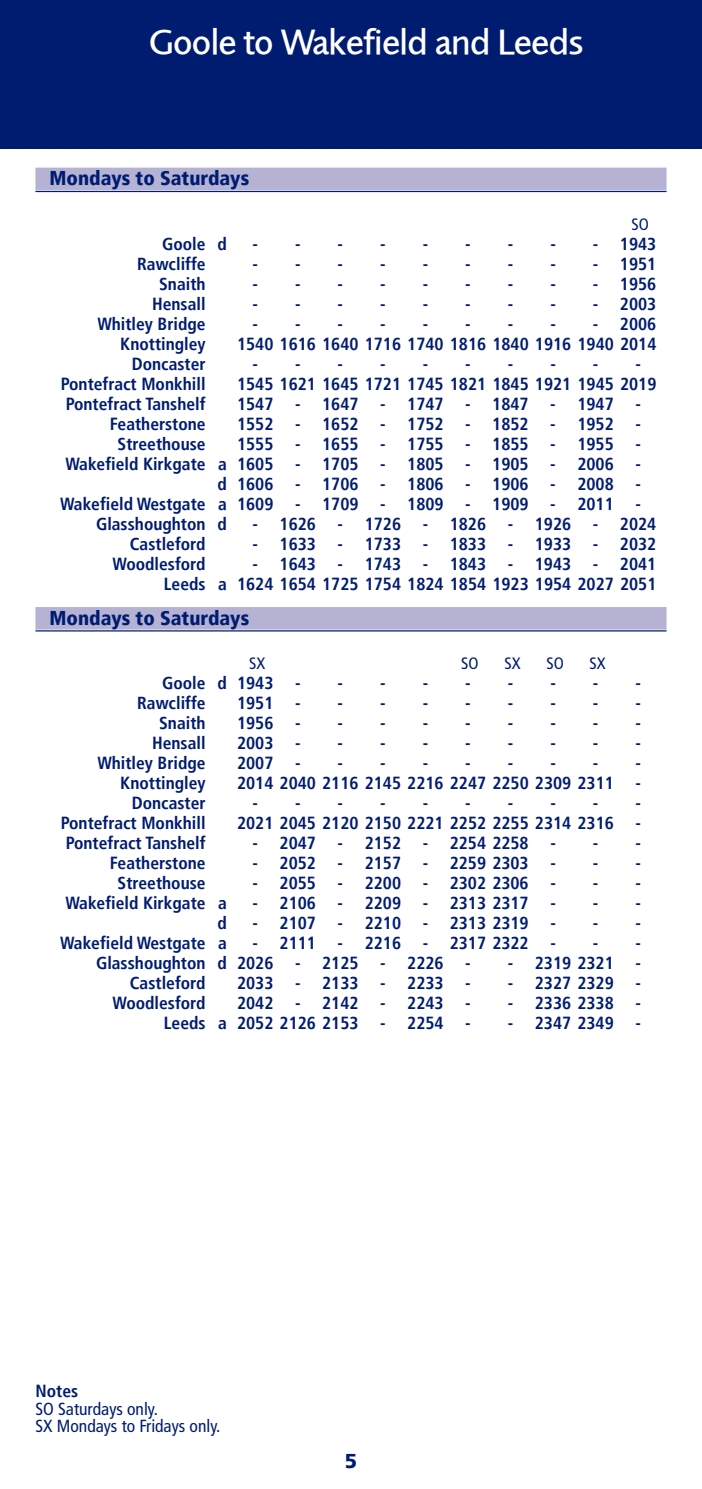
<style>
.page{position:relative;width:702px;height:1489px;background:#fff}
.page>*{position:absolute;margin:0;border:0;box-sizing:border-box;transform-origin:0 0}
.Table_Head{font:500 36.25px "Foundry Sans";letter-spacing:-.02em;color:#fff}
.Day_Head_Mon_-_Sat{font:900 condensed 20px "Frutiger LT";color:#001c70}
.t1{font:900 20px "Frutiger LT";color:#001c70}
.Table_Text{font:700 condensed 17.5px "Frutiger LT";color:#001c70}
.Notes{font:condensed 17.5px "Frutiger LT";color:#001c70}
.Notes_Head{font:700 condensed 17.5px "Frutiger LT";color:#001c70}
.Codes_-_Medium{font:condensed 16.5px "Frutiger LT";color:#001c70}
</style>
<div class="page">
<div style="left:0;top:0;width:702px;height:149px;background:#001c70"></div>
<div style="left:35px;top:168px;width:631px;height:22px;background:#b5b2d4"></div>
<hr style="left:35px;top:191px;width:631px;height:1px;background:#001c70">
<div style="left:35px;top:607px;width:631px;height:22px;background:#b5b2d4"></div>
<hr style="left:35px;top:630px;width:631px;height:1px;background:#001c70">
<p class="Table_Head" style="left:149px;top:21px;width:436px">Goole to Wakefield and Leeds</p>
<p class="Day_Head_Mon_-_Sat" style="left:50px;top:166px;width:201px">Mondays to Saturdays</p>
<p class="Codes_-_Medium" style="left:631px;top:214px;width:19px">SO</p>
<p class="Table_Text" style="left:162px;top:233px;width:66px">Goole d</p>
<p class="Table_Text" style="left:252px;top:233px;width:50px">- -</p>
<p class="Table_Text" style="left:337px;top:233px;width:50px">- -</p>
<p class="Table_Text" style="left:422px;top:233px;width:50px">- -</p>
<p class="Table_Text" style="left:508px;top:233px;width:50px">- -</p>
<p class="Table_Text" style="left:593px;top:233px;width:65px">- 1943</p>
<p class="Table_Text" style="left:137px;top:253px;width:70px">Rawcliffe</p>
<p class="Table_Text" style="left:252px;top:253px;width:50px">- -</p>
<p class="Table_Text" style="left:337px;top:253px;width:50px">- -</p>
<p class="Table_Text" style="left:422px;top:253px;width:50px">- -</p>
<p class="Table_Text" style="left:508px;top:253px;width:50px">- -</p>
<p class="Table_Text" style="left:593px;top:253px;width:65px">- 1951</p>
<p class="Table_Text" style="left:159px;top:273px;width:48px">Snaith</p>
<p class="Table_Text" style="left:252px;top:273px;width:50px">- -</p>
<p class="Table_Text" style="left:337px;top:273px;width:50px">- -</p>
<p class="Table_Text" style="left:422px;top:273px;width:50px">- -</p>
<p class="Table_Text" style="left:508px;top:273px;width:50px">- -</p>
<p class="Table_Text" style="left:593px;top:273px;width:65px">- 1956</p>
<p class="Table_Text" style="left:152px;top:293px;width:55px">Hensall</p>
<p class="Table_Text" style="left:252px;top:293px;width:50px">- -</p>
<p class="Table_Text" style="left:337px;top:293px;width:50px">- -</p>
<p class="Table_Text" style="left:422px;top:293px;width:50px">- -</p>
<p class="Table_Text" style="left:508px;top:293px;width:50px">- -</p>
<p class="Table_Text" style="left:593px;top:293px;width:65px">- 2003</p>
<p class="Table_Text" style="left:98px;top:313px;width:109px">Whitley Bridge</p>
<p class="Table_Text" style="left:252px;top:313px;width:50px">- -</p>
<p class="Table_Text" style="left:337px;top:313px;width:50px">- -</p>
<p class="Table_Text" style="left:422px;top:313px;width:50px">- -</p>
<p class="Table_Text" style="left:508px;top:313px;width:50px">- -</p>
<p class="Table_Text" style="left:593px;top:313px;width:65px">- 2006</p>
<p class="Table_Text" style="left:120px;top:333px;width:87px">Knottingley</p>
<p class="Table_Text" style="left:237px;top:333px;width:421px">1540 1616 1640 1716 1740 1816 1840 1916 1940 2014</p>
<p class="Table_Text" style="left:132px;top:353px;width:75px">Doncaster</p>
<p class="Table_Text" style="left:252px;top:353px;width:50px">- -</p>
<p class="Table_Text" style="left:337px;top:353px;width:50px">- -</p>
<p class="Table_Text" style="left:422px;top:353px;width:50px">- -</p>
<p class="Table_Text" style="left:508px;top:353px;width:50px">- -</p>
<p class="Table_Text" style="left:593px;top:353px;width:50px">- -</p>
<p class="Table_Text" style="left:61px;top:373px;width:146px">Pontefract Monkhill</p>
<p class="Table_Text" style="left:237px;top:373px;width:421px">1545 1621 1645 1721 1745 1821 1845 1921 1945 2019</p>
<p class="Table_Text" style="left:66px;top:393px;width:141px">Pontefract Tanshelf</p>
<p class="Table_Text" style="left:237px;top:393px;width:405px">1547 - 1647 - 1747 - 1847 - 1947 -</p>
<p class="Table_Text" style="left:110px;top:413px;width:97px">Featherstone</p>
<p class="Table_Text" style="left:237px;top:413px;width:405px">1552 - 1652 - 1752 - 1852 - 1952 -</p>
<p class="Table_Text" style="left:118px;top:433px;width:89px">Streethouse</p>
<p class="Table_Text" style="left:237px;top:433px;width:405px">1555 - 1655 - 1755 - 1855 - 1955 -</p>
<p class="Table_Text" style="left:65px;top:453px;width:577px">Wakefield Kirkgate a 1605 - 1705 - 1805 - 1905 - 2006 -</p>
<p class="Table_Text" style="left:217px;top:473px;width:425px">d 1606 - 1706 - 1806 - 1906 - 2008 -</p>
<p class="Table_Text" style="left:60px;top:493px;width:582px">Wakefield Westgate a 1609 - 1709 - 1809 - 1909 - 2011 -</p>
<p class="Table_Text" style="left:96px;top:513px;width:132px">Glasshoughton d</p>
<p class="Table_Text" style="left:252px;top:513px;width:405px">- 1626 - 1726 - 1826 - 1926 - 2024</p>
<p class="Table_Text" style="left:130px;top:533px;width:77px">Castleford</p>
<p class="Table_Text" style="left:252px;top:533px;width:405px">- 1633 - 1733 - 1833 - 1933 - 2032</p>
<p class="Table_Text" style="left:113px;top:553px;width:95px">Woodlesford</p>
<p class="Table_Text" style="left:252px;top:553px;width:405px">- 1643 - 1743 - 1843 - 1943 - 2041</p>
<p class="Table_Text" style="left:164px;top:573px;width:494px">Leeds a 1624 1654 1725 1754 1824 1854 1923 1954 2027 2051</p>
<p class="Day_Head_Mon_-_Sat" style="left:50px;top:605px;width:201px">Mondays to Saturdays</p>
<p class="Codes_-_Medium" style="left:249px;top:654px;width:18px">SX</p>
<p class="Codes_-_Medium" style="left:461px;top:654px;width:19px">SO</p>
<p class="Codes_-_Medium" style="left:504px;top:654px;width:18px">SX</p>
<p class="Codes_-_Medium" style="left:546px;top:654px;width:19px">SO</p>
<p class="Codes_-_Medium" style="left:589px;top:654px;width:18px">SX</p>
<p class="Table_Text" style="left:162px;top:672px;width:140px">Goole d 1943 -</p>
<p class="Table_Text" style="left:337px;top:672px;width:50px">- -</p>
<p class="Table_Text" style="left:422px;top:672px;width:50px">- -</p>
<p class="Table_Text" style="left:508px;top:672px;width:50px">- -</p>
<p class="Table_Text" style="left:593px;top:672px;width:50px">- -</p>
<p class="Table_Text" style="left:137px;top:692px;width:70px">Rawcliffe</p>
<p class="Table_Text" style="left:237px;top:692px;width:65px">1951 -</p>
<p class="Table_Text" style="left:337px;top:692px;width:50px">- -</p>
<p class="Table_Text" style="left:422px;top:692px;width:50px">- -</p>
<p class="Table_Text" style="left:508px;top:692px;width:50px">- -</p>
<p class="Table_Text" style="left:593px;top:692px;width:50px">- -</p>
<p class="Table_Text" style="left:159px;top:712px;width:48px">Snaith</p>
<p class="Table_Text" style="left:237px;top:712px;width:65px">1956 -</p>
<p class="Table_Text" style="left:337px;top:712px;width:50px">- -</p>
<p class="Table_Text" style="left:422px;top:712px;width:50px">- -</p>
<p class="Table_Text" style="left:508px;top:712px;width:50px">- -</p>
<p class="Table_Text" style="left:593px;top:712px;width:50px">- -</p>
<p class="Table_Text" style="left:152px;top:732px;width:55px">Hensall</p>
<p class="Table_Text" style="left:237px;top:732px;width:65px">2003 -</p>
<p class="Table_Text" style="left:337px;top:732px;width:50px">- -</p>
<p class="Table_Text" style="left:422px;top:732px;width:50px">- -</p>
<p class="Table_Text" style="left:508px;top:732px;width:50px">- -</p>
<p class="Table_Text" style="left:593px;top:732px;width:50px">- -</p>
<p class="Table_Text" style="left:98px;top:752px;width:109px">Whitley Bridge</p>
<p class="Table_Text" style="left:237px;top:752px;width:65px">2007 -</p>
<p class="Table_Text" style="left:337px;top:752px;width:50px">- -</p>
<p class="Table_Text" style="left:422px;top:752px;width:50px">- -</p>
<p class="Table_Text" style="left:508px;top:752px;width:50px">- -</p>
<p class="Table_Text" style="left:593px;top:752px;width:50px">- -</p>
<p class="Table_Text" style="left:120px;top:772px;width:87px">Knottingley</p>
<p class="Table_Text" style="left:237px;top:772px;width:405px">2014 2040 2116 2145 2216 2247 2250 2309 2311 -</p>
<p class="Table_Text" style="left:132px;top:792px;width:75px">Doncaster</p>
<p class="Table_Text" style="left:252px;top:792px;width:50px">- -</p>
<p class="Table_Text" style="left:337px;top:792px;width:50px">- -</p>
<p class="Table_Text" style="left:422px;top:792px;width:50px">- -</p>
<p class="Table_Text" style="left:508px;top:792px;width:50px">- -</p>
<p class="Table_Text" style="left:593px;top:792px;width:50px">- -</p>
<p class="Table_Text" style="left:61px;top:812px;width:146px">Pontefract Monkhill</p>
<p class="Table_Text" style="left:237px;top:812px;width:405px">2021 2045 2120 2150 2221 2252 2255 2314 2316 -</p>
<p class="Table_Text" style="left:66px;top:832px;width:141px">Pontefract Tanshelf</p>
<p class="Table_Text" style="left:252px;top:832px;width:305px">- 2047 - 2152 - 2254 2258 -</p>
<p class="Table_Text" style="left:593px;top:832px;width:50px">- -</p>
<p class="Table_Text" style="left:110px;top:852px;width:97px">Featherstone</p>
<p class="Table_Text" style="left:252px;top:852px;width:305px">- 2052 - 2157 - 2259 2303 -</p>
<p class="Table_Text" style="left:593px;top:852px;width:50px">- -</p>
<p class="Table_Text" style="left:118px;top:872px;width:89px">Streethouse</p>
<p class="Table_Text" style="left:252px;top:872px;width:305px">- 2055 - 2200 - 2302 2306 -</p>
<p class="Table_Text" style="left:593px;top:872px;width:50px">- -</p>
<p class="Table_Text" style="left:65px;top:892px;width:163px">Wakefield Kirkgate a</p>
<p class="Table_Text" style="left:252px;top:892px;width:305px">- 2106 - 2209 - 2313 2317 -</p>
<p class="Table_Text" style="left:593px;top:892px;width:50px">- -</p>
<p class="Table_Text" style="left:217px;top:912px;width:11px">d</p>
<p class="Table_Text" style="left:252px;top:912px;width:305px">- 2107 - 2210 - 2313 2319 -</p>
<p class="Table_Text" style="left:593px;top:912px;width:50px">- -</p>
<p class="Table_Text" style="left:60px;top:932px;width:168px">Wakefield Westgate a</p>
<p class="Table_Text" style="left:252px;top:932px;width:305px">- 2111 - 2216 - 2317 2322 -</p>
<p class="Table_Text" style="left:593px;top:932px;width:50px">- -</p>
<p class="Table_Text" style="left:96px;top:952px;width:376px">Glasshoughton d 2026 - 2125 - 2226 -</p>
<p class="Table_Text" style="left:507px;top:952px;width:135px">- 2319 2321 -</p>
<p class="Table_Text" style="left:130px;top:972px;width:77px">Castleford</p>
<p class="Table_Text" style="left:237px;top:972px;width:235px">2033 - 2133 - 2233 -</p>
<p class="Table_Text" style="left:507px;top:972px;width:135px">- 2327 2329 -</p>
<p class="Table_Text" style="left:113px;top:992px;width:95px">Woodlesford</p>
<p class="Table_Text" style="left:237px;top:992px;width:235px">2042 - 2142 - 2243 -</p>
<p class="Table_Text" style="left:507px;top:992px;width:135px">- 2336 2338 -</p>
<p class="Table_Text" style="left:164px;top:1012px;width:308px">Leeds a 2052 2126 2153 - 2254 -</p>
<p class="Table_Text" style="left:507px;top:1012px;width:135px">- 2347 2349 -</p>
<p class="Notes_Head" style="left:35px;top:1380px;width:44px">Notes</p>
<p class="Notes" style="left:35px;top:1398px;width:124px">SO Saturdays only.</p>
<p class="Notes" style="left:35px;top:1415px;width:186px">SX Mondays to Fridays only.</p>
<p class="t1" style="left:345px;top:1448px;width:14px">5</p>
</div>
